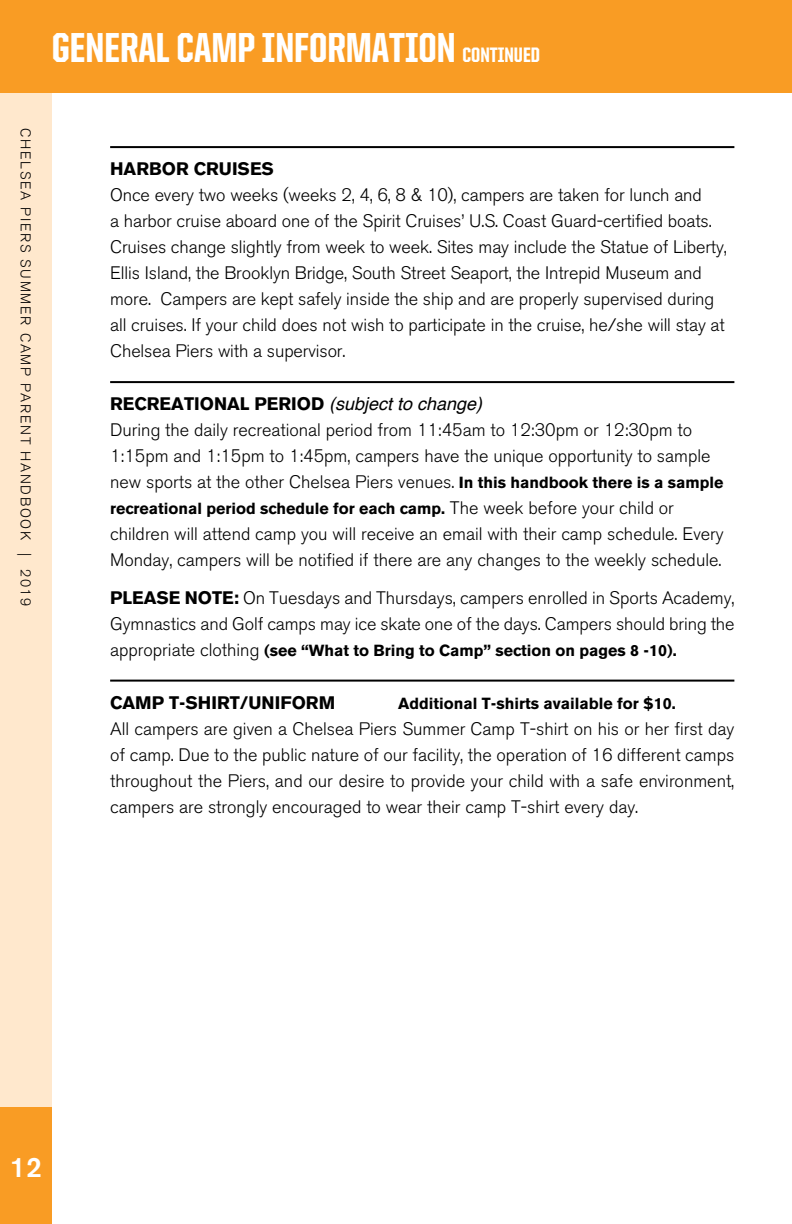
<style>
.page{position:relative;width:792px;height:1224px;background:#fff}
.page>*{position:absolute;margin:0;border:0;box-sizing:border-box;transform-origin:0 0}
.t1{font:800 42px "United Sans Cond";color:#fff}
.t2{font:500 28px "Akzidenz Grotesk BE";color:#fff}
.t3{font:300 18px/26px "Akzidenz Grotesk BE";letter-spacing:-.005em;color:#000}
.t4{font:700 18px "Akzidenz Grotesk BE";color:#000}
.t5{font:700 16px "Akzidenz Grotesk BE";color:#000}
.t6{font:300 14px "Akzidenz Grotesk BE";letter-spacing:.12em;color:#000}
.s1{font-size:21px}
.s2{font-weight:700}
.s3{font-family:"Helvetica";font-weight:400;font-style:italic}
.s4{font-weight:700;font-size:16px}
.s5{font-weight:300;font-size:18px}
</style>
<div class="page">
<div style="left:0;top:92px;width:52px;height:1015px;background:#ffe8cd"></div>
<div style="left:0;top:1107px;width:52px;height:117px;background:#f99c24"></div>
<hr style="left:110px;top:146px;width:624px;height:2px;background:#000">
<hr style="left:110px;top:381px;width:624px;height:2px;background:#000">
<hr style="left:110px;top:680px;width:624px;height:2px;background:#000">
<div style="left:0;top:0;width:792px;height:92px;background:#f99c24"></div>
<h1 class="t1" style="left:52px;top:26px;width:490px">GENERAL CAMP INFORMATION <span class="s1">CONTINUED</span></h1>
<p class="t6" style="left:33px;top:128px;width:480px;rotate:90deg">CHELSEA PIERS SUMMER CAMP PARENT HANDBOOK | 2019</p>
<p class="t4" style="left:110px;top:158px;width:165px">HARBOR CRUISES</p>
<p class="t3" style="left:110px;top:182px;width:618px">Once every two weeks (weeks 2, 4, 6, 8 &amp; 10), campers are taken for lunch and<br>a harbor cruise aboard one of the Spirit Cruises’ U.S. Coast Guard-certified boats.<br>Cruises change slightly from week to week. Sites may include the Statue of Liberty, Ellis Island, the Brooklyn Bridge, South Street Seaport, the Intrepid Museum and more. Campers are kept safely inside the ship and are properly supervised during all cruises. If your child does not wish to participate in the cruise, he/she will stay at Chelsea Piers with a supervisor.</p>
<p class="t3" style="left:110px;top:391px;width:615px"><span class="s2">RECREATIONAL PERIOD</span> <span class="s3">(subject to change)<br></span>During the daily recreational period from 11:45am to 12:30pm or 12:30pm to 1:15pm and 1:15pm to 1:45pm, campers have the unique opportunity to sample new sports at the other Chelsea Piers venues. <span class="s4">In this handbook there is a sample</span></p>
<p class="t5" style="left:110px;top:499px;width:565px">recreational period schedule for each camp. <span class="s5">The week before your child or</span></p>
<p class="t3" style="left:110px;top:521px;width:615px">children will attend camp you will receive an email with their camp schedule. Every<br>Monday, campers will be notified if there are any changes to the weekly schedule.</p>
<p class="t3" style="left:110px;top:585px;width:626px"><span class="s2">PLEASE NOTE:</span> On Tuesdays and Thursdays, campers enrolled in Sports Academy,<br>Gymnastics and Golf camps may ice skate one of the days. Campers should bring the</p>
<p class="t5" style="left:110px;top:641px;width:568px"><span class="s5">appropriate clothing</span> (see “What to Bring to Camp” section on pages 8 -10).</p>
<p class="t4" style="left:110px;top:692px;width:227px">CAMP T-SHIRT/UNIFORM</p>
<p class="t5" style="left:398px;top:694px;width:279px">Additional T-shirts available for $10.</p>
<p class="t3" style="left:110px;top:716px;width:626px;text-align:justify">All campers are given a Chelsea Piers Summer Camp T-shirt on his or her first day of camp. Due to the public nature of our facility, the operation of 16 different camps throughout the Piers, and our desire to provide your child with a safe environment, campers are strongly encouraged to wear their camp T-shirt every day.</p>
<h2 class="t2" style="left:10px;top:1150px;width:33px">12</h2>
</div>
